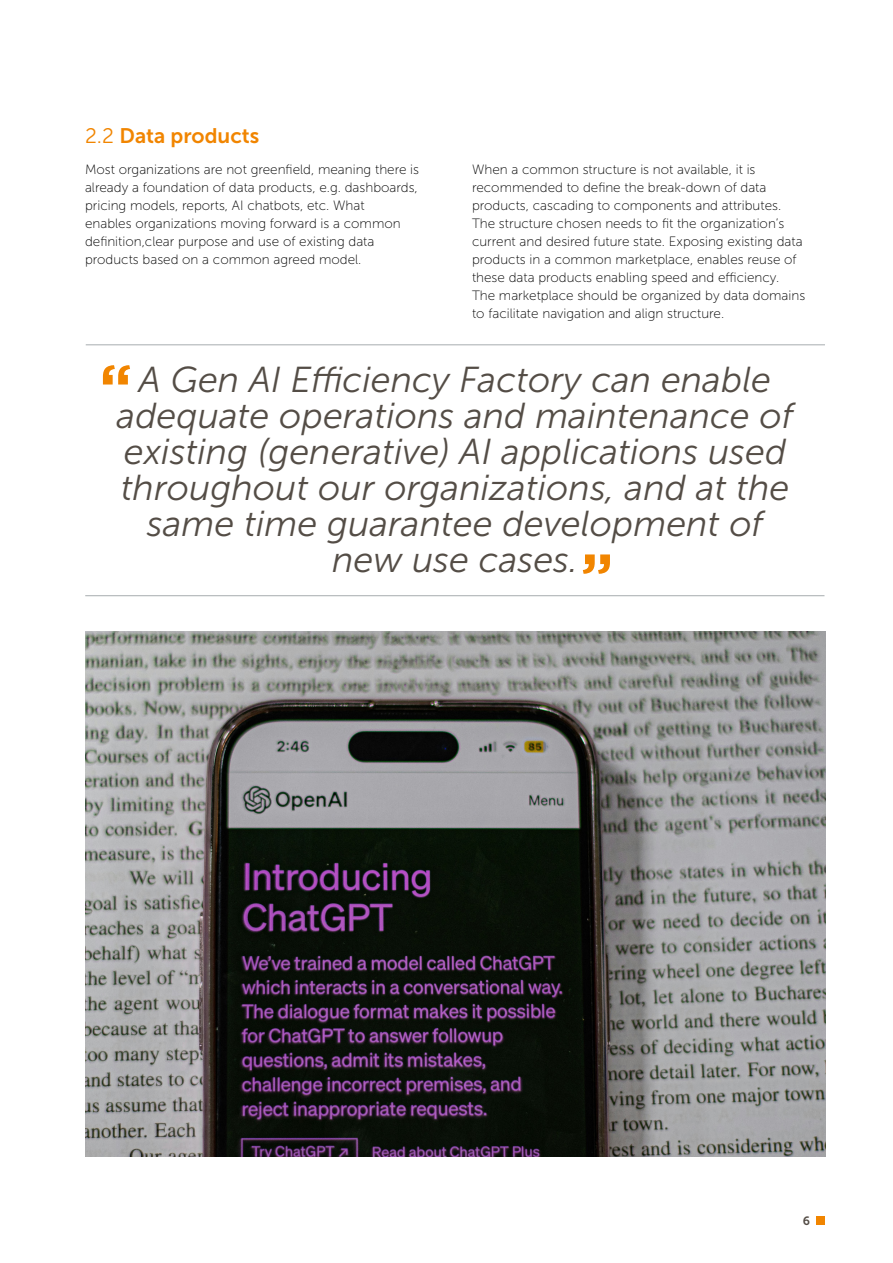
<style>
.page{position:relative;width:893px;height:1263px;background:#fff}
.page>*{position:absolute;margin:0;border:0;box-sizing:border-box;transform-origin:0 0}
.t1{font:700 60px "Gotham";color:#f18500}
.t2{font:italic 36px/36px "Museo Sans 300";color:#544d46;text-align:center}
.t3{font:21px "Museo Sans 700";color:#f18500}
.t4{font:13.5px/18px "Museo Sans 100";color:#000}
.t5{font:12px "Museo Sans 700";color:#544d46}
.s1{font-family:"Museo Sans 300"}
</style>
<div class="page">
<img style="left:86px;top:631px;width:740px;height:526px">
<hr style="left:86px;top:344px;width:739px;height:1px;background:#a7acaf">
<hr style="left:85px;top:595px;width:739px;height:1px;background:#a7acaf">
<div style="left:816px;top:1216px;width:9px;height:9px;background:#f18500"></div>
<h3 class="t3" style="left:85px;top:124px;width:176px"><span class="s1">2.2</span> Data products</h3>
<p class="t4" style="left:85px;top:161px;width:336px">Most organizations are not greenfield, meaning there is already a foundation of data products, e.g. dashboards, pricing models, reports, AI chatbots, etc. What<br>enables organizations moving forward is a common definition,clear purpose and use of existing data products based on a common agreed model.</p>
<p class="t4" style="left:472px;top:160px;width:335px">When a common structure is not available, it is recommended to define the break-down of data products, cascading to components and attributes.<br>The structure chosen needs to fit the organization’s current and desired future state. Exposing existing data products in a common marketplace, enables reuse of these data products enabling speed and efficiency.<br>The marketplace should be organized by data domains to facilitate navigation and align structure.</p>
<h1 class="t1" style="left:100px;top:352px;width:34px">“</h1>
<h2 class="t2" style="left:117px;top:362px;width:678px">A Gen AI Efficiency Factory can enable adequate operations and maintenance of existing (generative) AI applications used throughout our organizations, and at the same time guarantee development of new use cases.</h2>
<h1 class="t1" style="left:613px;top:587px;width:34px;rotate:-180deg">“</h1>
<p class="t5" style="left:803px;top:1214px;width:9px">6</p>
</div>
